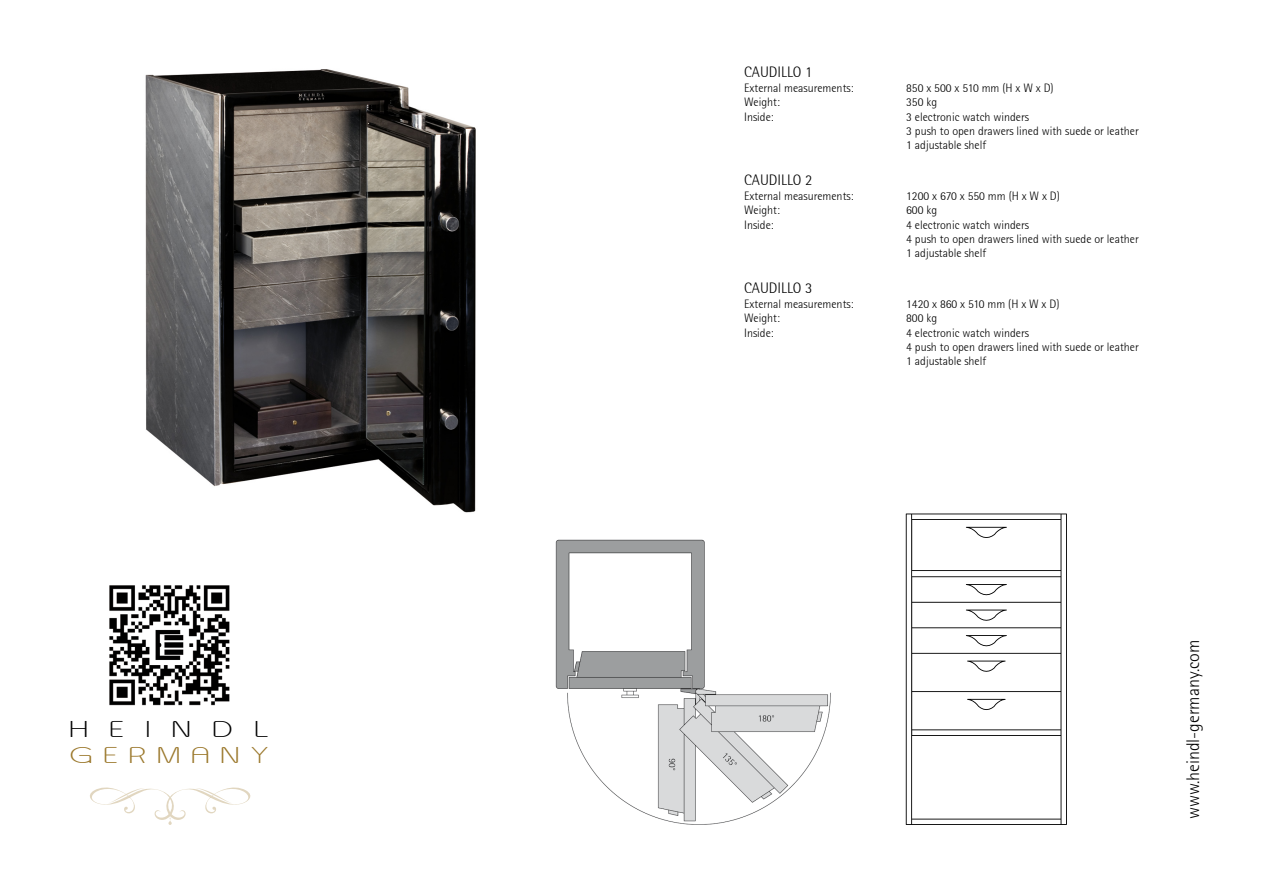
<style>
.page{position:relative;width:1263px;height:893px;background:#fff}
.page>*{position:absolute;margin:0;border:0;box-sizing:border-box;transform-origin:0 0}
.t1{font:27px "Asenine Wide";letter-spacing:.45em;color:#9b782c}
.t2{font:27px "Asenine Wide";letter-spacing:.85em;color:#000}
.t3{font:300 18px "Rotis Semi Sans";color:#000}
.t4{font:300 15px "Rotis Semi Sans";color:#000}
.t5{font:300 12px/14.4px "Rotis Semi Sans";color:#000}
</style>
<div class="page">
<svg style="left:90px;top:787px;width:161px;height:38px"></svg>
<img style="left:109px;top:585px;width:121px;height:121px">
<img style="left:145px;top:69px;width:331px;height:444px">
<img style="left:555px;top:539px;width:276px;height:286px">
<svg style="left:906px;top:513px;width:161px;height:312px"></svg>
<h1 class="t2" style="left:70px;top:715px;width:200px">HEINDL</h1>
<h1 class="t1" style="left:70px;top:741px;width:200px">GERMANY</h1>
<p class="t4" style="left:744px;top:64px;width:70px">CAUDILLO 1</p>
<p class="t5" style="left:744px;top:81px;width:111px">External measurements:</p>
<p class="t5" style="left:906px;top:81px;width:149px">850 x 500 x 510 mm (H x W x D)</p>
<p class="t5" style="left:744px;top:95px;width:37px">Weight:</p>
<p class="t5" style="left:906px;top:95px;width:32px">350 kg</p>
<p class="t5" style="left:744px;top:109px;width:31px">Inside:</p>
<p class="t5" style="left:906px;top:109px;width:234px">3 electronic watch winders<br>3 push to open drawers lined with suede or leather<br>1 adjustable shelf</p>
<p class="t4" style="left:744px;top:172px;width:70px">CAUDILLO 2</p>
<p class="t5" style="left:744px;top:189px;width:111px">External measurements:</p>
<p class="t5" style="left:906px;top:189px;width:155px">1200 x 670 x 550 mm (H x W x D)</p>
<p class="t5" style="left:744px;top:203px;width:37px">Weight:</p>
<p class="t5" style="left:906px;top:203px;width:32px">600 kg</p>
<p class="t5" style="left:744px;top:217px;width:31px">Inside:</p>
<p class="t5" style="left:906px;top:217px;width:234px">4 electronic watch winders<br>4 push to open drawers lined with suede or leather<br>1 adjustable shelf</p>
<p class="t4" style="left:744px;top:280px;width:70px">CAUDILLO 3</p>
<p class="t5" style="left:744px;top:297px;width:111px">External measurements:</p>
<p class="t5" style="left:906px;top:297px;width:155px">1420 x 860 x 510 mm (H x W x D)</p>
<p class="t5" style="left:744px;top:311px;width:37px">Weight:</p>
<p class="t5" style="left:906px;top:311px;width:32px">800 kg</p>
<p class="t5" style="left:744px;top:325px;width:31px">Inside:</p>
<p class="t5" style="left:906px;top:325px;width:234px">4 electronic watch winders<br>4 push to open drawers lined with suede or leather<br>1 adjustable shelf</p>
<h2 class="t3" style="left:1183px;top:819px;width:181px;rotate:-90deg">www.heindl-germany.com</h2>
</div>
